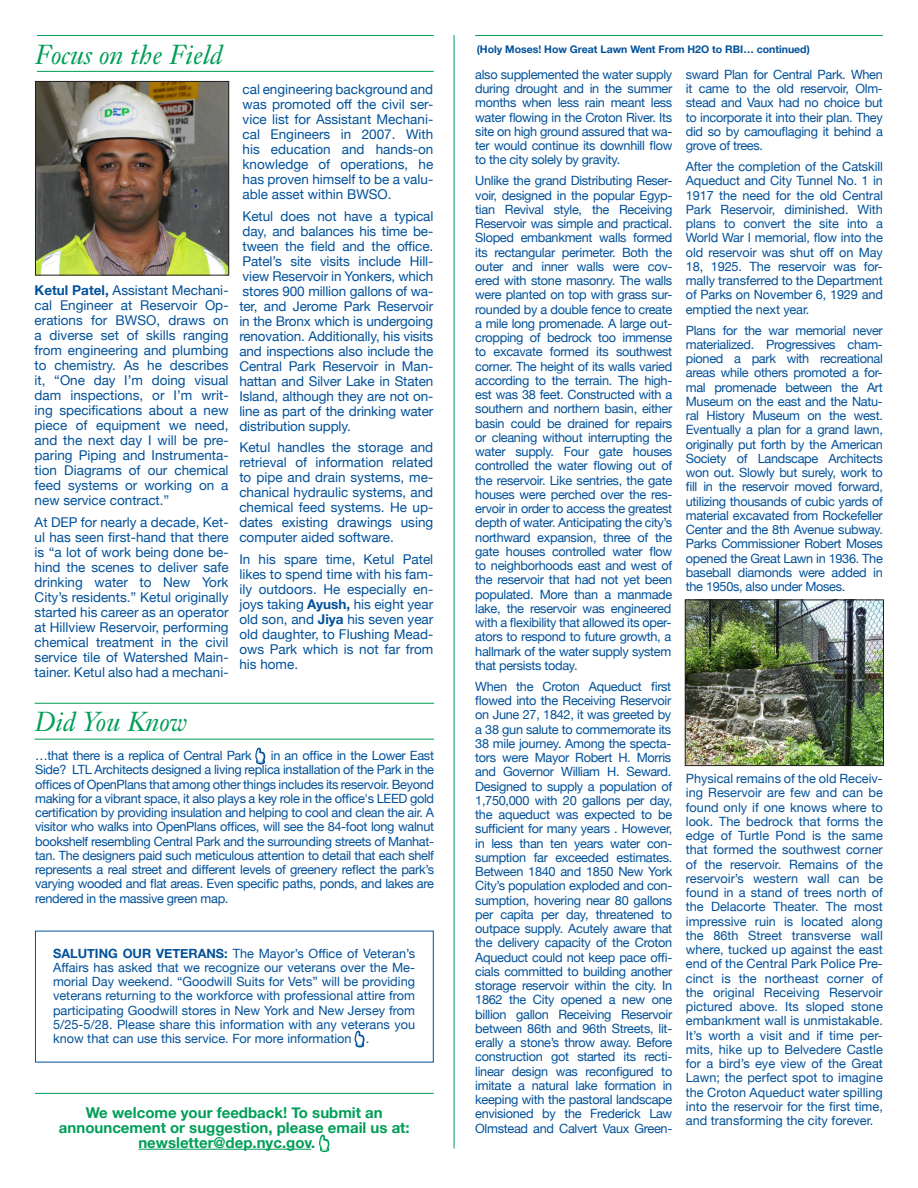
<style>
.page{position:relative;width:918px;height:1188px;background:#fff}
.page>*{position:absolute;margin:0;border:0;box-sizing:border-box;transform-origin:0 0}
.t1{font:italic 27px "Janson Text";color:#009e57}
.t2{font:700 15px/15px "Helvetica Neue";color:#009e57;text-align:center}
.body{font:13.5px/15px "Helvetica Neue";color:#01519b;text-align:justify}
.body-2{font:12.75px/14.2px "Helvetica Neue";letter-spacing:-.025em;color:#01519b;text-align:justify}
.t3{font:700 10.5px "Helvetica Neue";color:#01519b}
.s1{font-weight:700}
</style>
<div class="page">
<hr style="left:454px;top:35px;width:1px;height:1113px;background:#009e57">
<hr style="left:138px;top:1149px;width:173px;height:1px;background:#009e57">
<hr style="left:35px;top:1093px;width:399px;height:1px;background:#009e57">
<hr style="left:475px;top:35px;width:408px;height:1px;background:#009e57">
<img style="left:687px;top:602px;width:195px;height:162px">
<div style="left:685px;top:600px;width:199px;height:166px;border:1px solid #231f20"></div>
<hr style="left:37px;top:35px;width:397px;height:1px;background:#009e57">
<hr style="left:37px;top:71px;width:397px;height:1px;background:#009e57">
<img style="left:37px;top:83px;width:190px;height:191px">
<div style="left:35px;top:81px;width:194px;height:195px;border:1px solid #231f20"></div>
<hr style="left:35px;top:703px;width:399px;height:1px;background:#009e57">
<hr style="left:35px;top:739px;width:399px;height:1px;background:#009e57">
<svg style="left:318px;top:1061px;width:13px;height:92px"></svg>
<svg style="left:354px;top:1030px;width:11px;height:18px"></svg>
<svg style="left:254px;top:702px;width:13px;height:63px"></svg>
<p class="t1" style="left:35px;top:38px;width:189px">Focus on the Field</p>
<p class="body" style="left:35px;top:282px;width:195px"><span class="s1">Ketul Patel,</span> Assistant Mechani&shy;cal Engineer at Reservoir Op&shy;erations for BWSO, draws on a diverse set of skills ranging from engineering and plumbing to chemistry. As he describes it, “One day I’m doing visual dam inspections, or I’m writ&shy;ing specifications about a new piece of equipment we need, and the next day I will be pre&shy;paring Piping and Instrumenta&shy;tion Diagrams of our chemical feed systems or working on a new service contract.”</p>
<p class="body" style="left:35px;top:514px;width:195px">At DEP for nearly a decade, Ket&shy;ul has seen first-hand that there is “a lot of work being done be&shy;hind the scenes to deliver safe drinking water to New York City’s residents.” Ketul originally started his career as an operator at Hillview Reservoir, performing chemical treatment in the civil service tile of Watershed Main&shy;tainer. Ketul also had a mechani-</p>
<p class="body" style="left:243px;top:81px;width:192px">cal engineering background and was promoted off the civil ser&shy;vice list for Assistant Mechani&shy;cal Engineers in 2007. With his education and hands-on knowledge of operations, he has proven himself to be a valu&shy;able asset within BWSO.</p>
<p class="body" style="left:239px;top:207px;width:195px">Ketul does not have a typical day, and balances his time be&shy;tween the field and the office.<br>Patel’s site visits include Hill&shy;view Reservoir in Yonkers, which stores 900 million gallons of wa&shy;ter, and Jerome Park Reservoir in the Bronx which is undergoing renovation. Additionally, his visits and inspections also include the Central Park Reservoir in Man&shy;hattan and Silver Lake in Staten Island, although they are not on&shy;line as part of the drinking water distribution supply.</p>
<p class="body" style="left:239px;top:439px;width:195px">Ketul handles the storage and retrieval of information related to pipe and drain systems, me&shy;chanical hydraulic systems, and chemical feed systems. He up&shy;dates existing drawings using computer aided software.</p>
<p class="body" style="left:239px;top:551px;width:195px">In his spare time, Ketul Patel likes to spend time with his fam&shy;ily outdoors. He especially en&shy;joys taking <span class="s1">Ayush,</span> his eight year old son, and <span class="s1">Jiya</span> his seven year old daughter, to Flushing Mead&shy;ows Park which is not far from his home.</p>
<p class="t1" style="left:35px;top:705px;width:155px">Did You Know</p>
<p class="body-2" style="left:35px;top:747px;width:400px;text-indent:236px">in an office in the Lower East Side? LTL Architects designed a living replica installation of the Park in the offices of OpenPlans that among other things includes its reservoir. Beyond making for a vibrant space, it also plays a key role in the office's LEED gold certification by providing insulation and helping to cool and clean the air. A visitor who walks into OpenPlans offices, will see the 84-foot long walnut bookshelf resembling Central Park and the surrounding streets of Manhat&shy;tan. The designers paid such meticulous attention to detail that each shelf represents a real street and different levels of greenery reflect the park’s varying wooded and flat areas. Even specific paths, ponds, and lakes are rendered in the massive green map.</p>
<p class="body-2" style="left:35px;top:747px;width:218px">…that there is a replica of Central Park</p>
<p class="body-2" style="left:53px;top:945px;width:364px"><span class="s1">SALUTING OUR VETERANS:</span> The Mayor’s Office of Veteran’s Affairs has asked that we recognize our veterans over the Me&shy;morial Day weekend. “Goodwill Suits for Vets” will be providing veterans returning to the workforce with professional attire from participating Goodwill stores in New York and New Jersey from 5/25-5/28. Please share this information with any veterans you know that can use this service. For more information .</p>
<p class="t2" style="left:59px;top:1104px;width:352px">We welcome your feedback! To submit an announcement or suggestion, please email us at:</p>
<p class="t2" style="left:138px;top:1134px;width:179px">newsletter@dep.nyc.gov.</p>
<p class="t3" style="left:477px;top:39px;width:335px">(Holy Moses! How Great Lawn Went From H2O to RBI… continued)</p>
<p class="body-2" style="left:475px;top:66px;width:199px">also supplemented the water supply during drought and in the summer months when less rain meant less water flowing in the Croton River. Its site on high ground assured that wa&shy;ter would continue its downhill flow to the city solely by gravity.</p>
<p class="body-2" style="left:475px;top:173px;width:199px">Unlike the grand Distributing Reser&shy;voir, designed in the popular Egyp&shy;tian Revival style, the Receiving Reservoir was simple and practical.<br>Sloped embankment walls formed its rectangular perimeter. Both the outer and inner walls were cov&shy;ered with stone masonry. The walls were planted on top with grass sur&shy;rounded by a double fence to create a mile long promenade. A large out&shy;cropping of bedrock too immense to excavate formed its southwest corner. The height of its walls varied according to the terrain. The high&shy;est was 38 feet. Constructed with a southern and northern basin, either basin could be drained for repairs or cleaning without interrupting the water supply. Four gate houses controlled the water flowing out of the reservoir. Like sentries, the gate houses were perched over the res&shy;ervoir in order to access the greatest depth of water. Anticipating the city’s northward expansion, three of the gate houses controlled water flow to neighborhoods east and west of the reservoir that had not yet been populated. More than a manmade lake, the reservoir was engineered with a flexibility that allowed its oper&shy;ators to respond to future growth, a hallmark of the water supply system that persists today.</p>
<p class="body-2" style="left:475px;top:678px;width:199px">When the Croton Aqueduct first flowed into the Receiving Reservoir on June 27, 1842, it was greeted by a 38 gun salute to commemorate its 38 mile journey. Among the specta&shy;tors were Mayor Robert H. Morris and Governor William H. Seward.<br>Designed to supply a population of 1,750,000 with 20 gallons per day, the aqueduct was expected to be sufficient for many years . However, in less than ten years water con&shy;sumption far exceeded estimates.<br>Between 1840 and 1850 New York City’s population exploded and con&shy;sumption, hovering near 80 gallons per capita per day, threatened to outpace supply. Acutely aware that the delivery capacity of the Croton Aqueduct could not keep pace offi&shy;cials committed to building another storage reservoir within the city. In 1862 the City opened a new one billion gallon Receiving Reservoir between 86th and 96th Streets, lit&shy;erally a stone’s throw away. Before construction got started its recti&shy;linear design was reconfigured to imitate a natural lake formation in keeping with the pastoral landscape envisioned by the Frederick Law Olmstead and Calvert Vaux Green-</p>
<p class="body-2" style="left:686px;top:66px;width:199px">sward Plan for Central Park. When it came to the old reservoir, Olm&shy;stead and Vaux had no choice but to incorporate it into their plan. They did so by camouflaging it behind a grove of trees.</p>
<p class="body-2" style="left:686px;top:159px;width:199px">After the completion of the Catskill Aqueduct and City Tunnel No. 1 in 1917 the need for the old Central Park Reservoir, diminished. With plans to convert the site into a World War I memorial, flow into the old reservoir was shut off on May 18, 1925. The reservoir was for&shy;mally transferred to the Department of Parks on November 6, 1929 and emptied the next year.</p>
<p class="body-2" style="left:686px;top:322px;width:199px">Plans for the war memorial never materialized. Progressives cham&shy;pioned a park with recreational areas while others promoted a for&shy;mal promenade between the Art Museum on the east and the Natu&shy;ral History Museum on the west.<br>Eventually a plan for a grand lawn, originally put forth by the American Society of Landscape Architects won out. Slowly but surely, work to fill in the reservoir moved forward, utilizing thousands of cubic yards of material excavated from Rockefeller Center and the 8th Avenue subway.<br>Parks Commissioner Robert Moses opened the Great Lawn in 1936. The baseball diamonds were added in the 1950s, also under Moses.</p>
<p class="body-2" style="left:686px;top:771px;width:199px">Physical remains of the old Receiv&shy;ing Reservoir are few and can be found only if one knows where to look. The bedrock that forms the edge of Turtle Pond is the same that formed the southwest corner of the reservoir. Remains of the reservoir’s western wall can be found in a stand of trees north of the Delacorte Theater. The most impressive ruin is located along the 86th Street transverse wall where, tucked up against the east end of the Central Park Police Pre&shy;cinct is the northeast corner of the original Receiving Reservoir pictured above. Its sloped stone embankment wall is unmistakable.<br>It’s worth a visit and if time per&shy;mits, hike up to Belvedere Castle for a bird’s eye view of the Great Lawn; the perfect spot to imagine the Croton Aqueduct water spilling into the reservoir for the first time, and transforming the city forever.</p>
</div>
